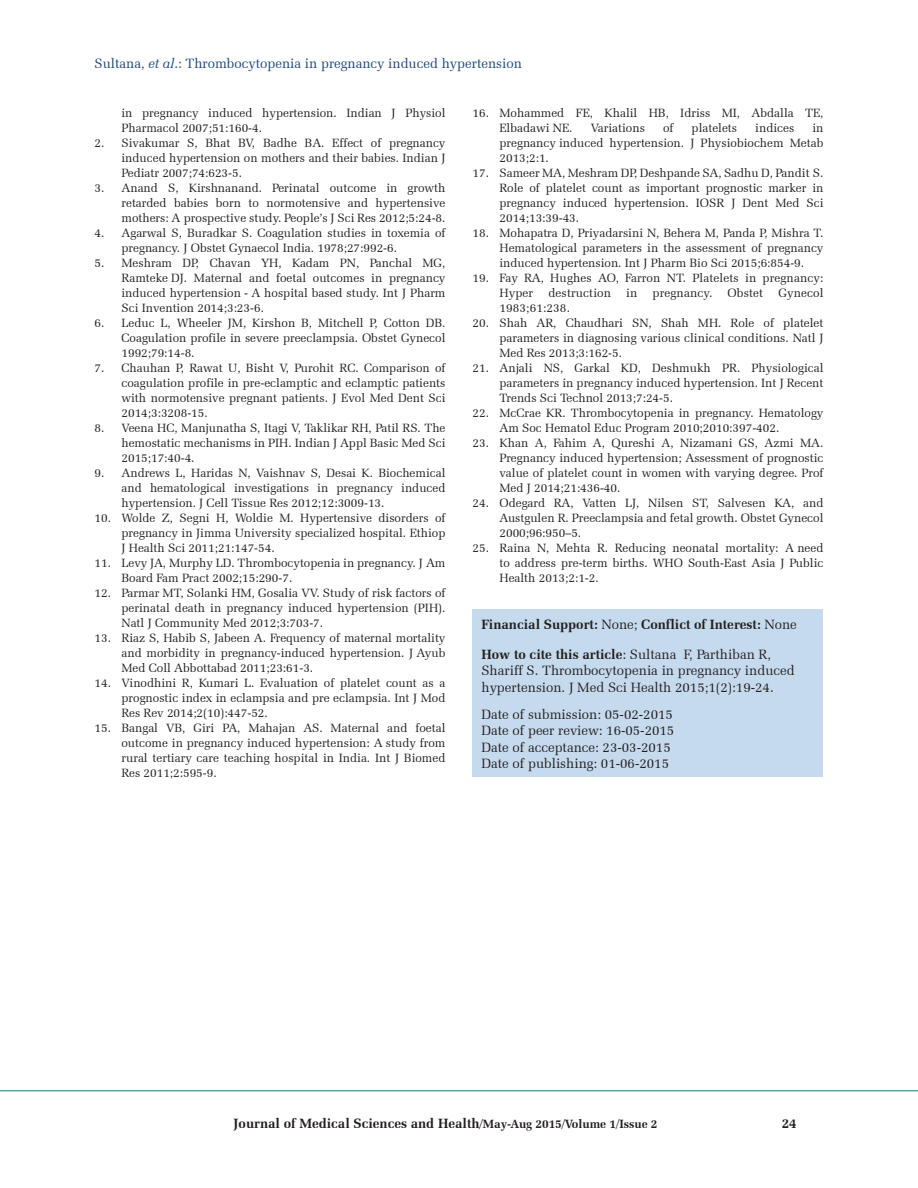
<style>
.page{position:relative;width:918px;height:1188px;background:#fff}
.page>*{position:absolute;margin:0;border:0;box-sizing:border-box;transform-origin:0 0}
.t1{font:13.5px/16.5px "Zapf Elliptical 711 BT";color:#231f20}
.t2{font:700 13.5px "Zapf Elliptical 711 BT";color:#231f20}
.t3{font:13.5px "Zapf Elliptical 711 BT";color:#19487c}
.t4{font:12px/15px "Zapf Elliptical 711 BT";color:#231f20;text-align:justify}
.s1{font-style:italic}
.s2{font-weight:400}
.s3{font-weight:700}
.s4{font-size:12px}
</style>
<div class="page">
<hr style="left:0;top:1090px;width:918px;height:1px;background:#2a849b">
<div style="left:472px;top:609px;width:352px;height:168px;background:#c6daee"></div>
<p class="t3" style="left:94px;top:55px;width:429px">Sultana, <span class="s1">et al</span>.: Thrombocytopenia in pregnancy induced hypertension</p>
<p class="t4" style="left:122px;top:105px;width:326px">in pregnancy induced hypertension. Indian J Physiol<br>Pharmacol 2007;51:160-4.</p>
<p class="t4" style="left:122px;top:135px;width:325px;text-indent:-27px">2. Sivakumar S, Bhat BV, Badhe BA. Effect of pregnancy induced hypertension on mothers and their babies. Indian J Pediatr 2007;74:623-5.</p>
<p class="t4" style="left:122px;top:180px;width:326px;text-indent:-27px">3. Anand S, Kirshnanand. Perinatal outcome in growth retarded babies born to normotensive and hypertensive mothers: A prospective study. People’s J Sci Res 2012;5:24-8.</p>
<p class="t4" style="left:122px;top:225px;width:325px;text-indent:-27px">4. Agarwal S, Buradkar S. Coagulation studies in toxemia of pregnancy. J Obstet Gynaecol India. 1978;27:992-6.</p>
<p class="t4" style="left:122px;top:255px;width:326px;text-indent:-27px">5. Meshram DP, Chavan YH, Kadam PN, Panchal MG, Ramteke DJ. Maternal and foetal outcomes in pregnancy induced hypertension - A hospital based study. Int J Pharm Sci Invention 2014;3:23-6.</p>
<p class="t4" style="left:122px;top:315px;width:326px;text-indent:-27px">6. Leduc L, Wheeler JM, Kirshon B, Mitchell P, Cotton DB.<br>Coagulation profile in severe preeclampsia. Obstet Gynecol 1992;79:14-8.</p>
<p class="t4" style="left:122px;top:360px;width:326px;text-indent:-27px">7. Chauhan P, Rawat U, Bisht V, Purohit RC. Comparison of coagulation profile in pre-eclamptic and eclamptic patients with normotensive pregnant patients. J Evol Med Dent Sci 2014;3:3208-15.</p>
<p class="t4" style="left:122px;top:420px;width:326px;text-indent:-27px">8. Veena HC, Manjunatha S, Itagi V, Taklikar RH, Patil RS. The hemostatic mechanisms in PIH. Indian J Appl Basic Med Sci 2015;17:40-4.</p>
<p class="t4" style="left:122px;top:465px;width:325px;text-indent:-27px">9. Andrews L, Haridas N, Vaishnav S, Desai K. Biochemical and hematological investigations in pregnancy induced hypertension. J Cell Tissue Res 2012;12:3009-13.</p>
<p class="t4" style="left:122px;top:510px;width:326px;text-indent:-27px">10. Wolde Z, Segni H, Woldie M. Hypertensive disorders of pregnancy in Jimma University specialized hospital. Ethiop J Health Sci 2011;21:147-54.</p>
<p class="t4" style="left:122px;top:555px;width:326px;text-indent:-27px">11. Levy JA, Murphy LD. Thrombocytopenia in pregnancy. J Am<br>Board Fam Pract 2002;15:290-7.</p>
<p class="t4" style="left:122px;top:585px;width:326px;text-indent:-27px">12. Parmar MT, Solanki HM, Gosalia VV. Study of risk factors of perinatal death in pregnancy induced hypertension (PIH).<br>Natl J Community Med 2012;3:703-7.</p>
<p class="t4" style="left:122px;top:630px;width:325px;text-indent:-27px">13. Riaz S, Habib S, Jabeen A. Frequency of maternal mortality and morbidity in pregnancy-induced hypertension. J Ayub Med Coll Abbottabad 2011;23:61-3.</p>
<p class="t4" style="left:122px;top:675px;width:326px;text-indent:-27px">14. Vinodhini R, Kumari L. Evaluation of platelet count as a prognostic index in eclampsia and pre eclampsia. Int J Mod Res Rev 2014;2(10):447-52.</p>
<p class="t4" style="left:122px;top:720px;width:326px;text-indent:-27px">15. Bangal VB, Giri PA, Mahajan AS. Maternal and foetal outcome in pregnancy induced hypertension: A study from rural tertiary care teaching hospital in India. Int J Biomed Res 2011;2:595-9.</p>
<p class="t4" style="left:500px;top:105px;width:326px;text-indent:-27px">16. Mohammed FE, Khalil HB, Idriss MI, Abdalla TE,<br>Elbadawi NE.</p>
<p class="t4" style="left:591px;top:120px;width:56px">Variations</p>
<p class="t4" style="left:663px;top:120px;width:12px">of</p>
<p class="t4" style="left:692px;top:120px;width:47px">platelets</p>
<p class="t4" style="left:755px;top:120px;width:40px">indices</p>
<p class="t4" style="left:500px;top:120px;width:325px;text-indent:313px">in pregnancy induced hypertension. J Physiobiochem Metab 2013;2:1.</p>
<p class="t4" style="left:500px;top:165px;width:326px;text-indent:-27px">17. Sameer MA, Meshram DP, Deshpande SA, Sadhu D, Pandit S.<br>Role of platelet count as important prognostic marker in pregnancy induced hypertension. IOSR J Dent Med Sci 2014;13:39-43.</p>
<p class="t4" style="left:500px;top:225px;width:326px;text-indent:-27px">18. Mohapatra D, Priyadarsini N, Behera M, Panda P, Mishra T.<br>Hematological parameters in the assessment of pregnancy induced hypertension. Int J Pharm Bio Sci 2015;6:854-9.</p>
<p class="t4" style="left:500px;top:270px;width:325px;text-indent:-27px">19. Fay RA, Hughes AO, Farron NT. Platelets in pregnancy:<br>Hyper</p>
<p class="t4" style="left:548px;top:285px;width:64px">destruction</p>
<p class="t4" style="left:626px;top:285px;width:13px">in</p>
<p class="t4" style="left:653px;top:285px;width:61px">pregnancy.</p>
<p class="t4" style="left:728px;top:285px;width:37px">Obstet</p>
<p class="t4" style="left:778px;top:285px;width:47px">Gynecol</p>
<p class="t4" style="left:500px;top:300px;width:72px">1983;61:238.</p>
<p class="t4" style="left:500px;top:315px;width:326px;text-indent:-27px">20. Shah AR, Chaudhari SN, Shah MH. Role of platelet parameters in diagnosing various clinical conditions. Natl J Med Res 2013;3:162-5.</p>
<p class="t4" style="left:500px;top:360px;width:326px;text-indent:-27px">21. Anjali NS, Garkal KD, Deshmukh PR. Physiological parameters in pregnancy induced hypertension. Int J Recent Trends Sci Technol 2013;7:24-5.</p>
<p class="t4" style="left:500px;top:405px;width:325px;text-indent:-27px">22. McCrae KR. Thrombocytopenia in pregnancy. Hematology<br>Am Soc Hematol Educ Program 2010;2010:397-402.</p>
<p class="t4" style="left:500px;top:435px;width:326px;text-indent:-27px">23. Khan A, Fahim A, Qureshi A, Nizamani GS, Azmi MA.<br>Pregnancy induced hypertension; Assessment of prognostic value of platelet count in women with varying degree. Prof Med J 2014;21:436-40.</p>
<p class="t4" style="left:500px;top:495px;width:325px;text-indent:-27px">24. Odegard RA, Vatten LJ, Nilsen ST, Salvesen KA, and Austgulen R. Preeclampsia and fetal growth. Obstet Gynecol 2000;96:950–5.</p>
<p class="t4" style="left:500px;top:540px;width:325px;text-indent:-27px">25. Raina N, Mehta R. Reducing neonatal mortality: A need to address pre-term births. WHO South-East Asia J Public Health 2013;2:1-2.</p>
<p class="t2" style="left:482px;top:616px;width:317px">Financial Support: <span class="s2">None;</span> Conflict of Interest: <span class="s2">None</span></p>
<p class="t1" style="left:481px;top:646px;width:315px"><span class="s3">How to cite this article</span>: Sultana F, Parthiban R,<br>Shariff S. Thrombocytopenia in pregnancy induced hypertension. J Med Sci Health 2015;1(2):19-24.</p>
<p class="t1" style="left:481px;top:706px;width:194px">Date of submission: 05-02-2015<br>Date of peer review: 16-05-2015<br>Date of acceptance: 23-03-2015<br>Date of publishing: 01-06-2015</p>
<p class="t2" style="left:234px;top:1115px;width:425px">Journal of Medical Sciences and Health<span class="s4">/May-Aug 2015/Volume 1/Issue 2</span></p>
<p class="t2" style="left:782px;top:1115px;width:16px">24</p>
</div>
